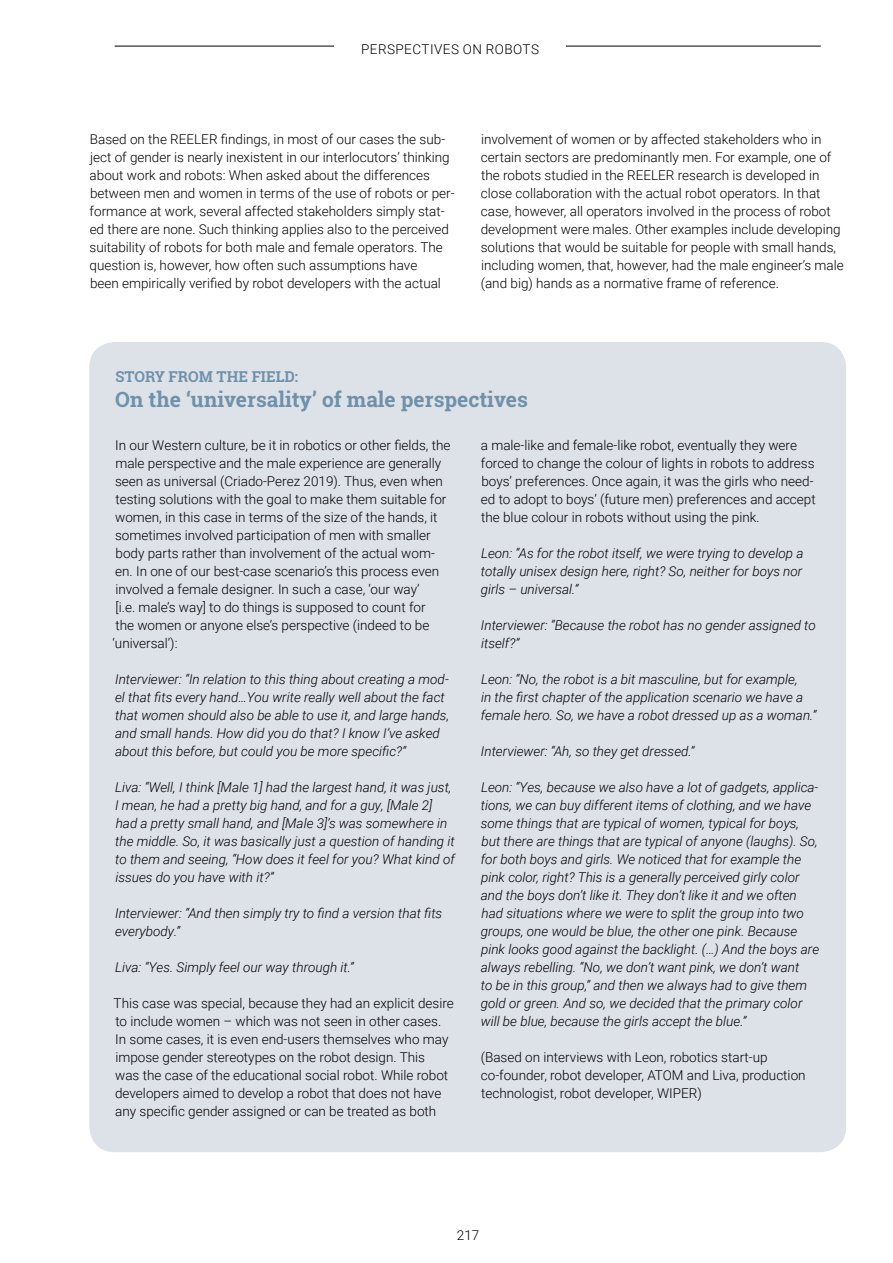
<style>
.page{position:relative;width:893px;height:1263px;background:#fff}
.page>*{position:absolute;margin:0;border:0;box-sizing:border-box;transform-origin:0 0}
.t1{font:700 21px "Roboto Slab";color:#6f91aa}
.t2{font:700 15px "Roboto Slab";color:#6f91aa}
.t3{font:300 13.5px/18px "Roboto";color:#000}
.t4{font:italic 300 13.5px/18px "Roboto";color:#000}
.t5{font:300 13.5px "Roboto";letter-spacing:.035em;color:#000}
</style>
<div class="page">
<hr style="left:115px;top:46px;width:706px;height:1px;background:#000">
<div style="left:335px;top:38px;width:231px;height:22px;background:#fff"></div>
<div style="left:89px;top:342px;width:757px;height:810px;background:#dde2e9;border-radius:26px"></div>
<p class="t5" style="left:361px;top:40px;width:179px">PERSPECTIVES ON ROBOTS</p>
<p class="t3" style="left:90px;top:130px;width:367px">Based on the REELER findings, in most of our cases the sub&shy;ject of gender is nearly inexistent in our interlocutors’ thinking about work and robots: When asked about the differences between men and women in terms of the use of robots or per&shy;formance at work, several affected stakeholders simply stat&shy;ed there are none. Such thinking applies also to the perceived suitability of robots for both male and female operators. The question is, however, how often such assumptions have<br>been empirically verified by robot developers with the actual</p>
<p class="t3" style="left:481px;top:130px;width:364px">involvement of women or by affected stakeholders who in certain sectors are predominantly men. For example, one of the robots studied in the REELER research is developed in close collaboration with the actual robot operators. In that case, however, all operators involved in the process of robot development were males. Other examples include developing solutions that would be suitable for people with small hands, including women, that, however, had the male engineer’s male (and big) hands as a normative frame of reference.</p>
<p class="t2" style="left:115px;top:366px;width:184px">STORY FROM THE FIELD:</p>
<h1 class="t1" style="left:115px;top:385px;width:414px">On the ‘universality’ of male perspectives</h1>
<p class="t3" style="left:113px;top:436px;width:339px">In our Western culture, be it in robotics or other fields, the male perspective and the male experience are generally seen as universal (Criado-Perez 2019). Thus, even when testing solutions with the goal to make them suitable for women, in this case in terms of the size of the hands, it sometimes involved participation of men with smaller body parts rather than involvement of the actual wom&shy;en. In one of our best-case scenario’s this process even involved a female designer. In such a case, ‘our way’<br>[i.e. male’s way] to do things is supposed to count for<br>the women or anyone else’s perspective (indeed to be ‘universal’):</p>
<p class="t4" style="left:115px;top:670px;width:336px">Interviewer: “In relation to this thing about creating a mod&shy;el that fits every hand…You write really well about the fact that women should also be able to use it, and large hands, and small hands. How did you do that? I know I’ve asked about this before, but could you be more specific?”</p>
<p class="t4" style="left:115px;top:778px;width:341px">Liva: “Well, I think [Male 1] had the largest hand, it was just, I mean, he had a pretty big hand, and for a guy, [Male 2] had a pretty small hand, and [Male 3]’s was somewhere in the middle. So, it was basically just a question of handing it to them and seeing, “How does it feel for you? What kind of issues do you have with it?”</p>
<p class="t4" style="left:115px;top:904px;width:329px">Interviewer: “And then simply try to find a version that fits everybody.”</p>
<p class="t4" style="left:115px;top:958px;width:240px">Liva: “Yes. Simply feel our way through it.”</p>
<p class="t3" style="left:114px;top:994px;width:342px">This case was special, because they had an explicit desire to include women – which was not seen in other cases.<br>In some cases, it is even end-users themselves who may impose gender stereotypes on the robot design. This<br>was the case of the educational social robot. While robot developers aimed to develop a robot that does not have any specific gender assigned or can be treated as both</p>
<p class="t3" style="left:481px;top:436px;width:336px">a male-like and female-like robot, eventually they were forced to change the colour of lights in robots to address boys’ preferences. Once again, it was the girls who need&shy;ed to adopt to boys’ (future men) preferences and accept the blue colour in robots without using the pink.</p>
<p class="t4" style="left:481px;top:544px;width:324px;text-align:justify">Leon: “As for the robot itself, we were trying to develop a totally unisex design here, right? So, neither for boys nor girls – universal.”</p>
<p class="t4" style="left:481px;top:616px;width:336px">Interviewer: “Because the robot has no gender assigned to itself?”</p>
<p class="t4" style="left:481px;top:670px;width:337px">Leon: “No, the robot is a bit masculine, but for example,<br>in the first chapter of the application scenario we have a female hero. So, we have a robot dressed up as a woman.”</p>
<p class="t4" style="left:481px;top:742px;width:215px">Interviewer: “Ah, so they get dressed.”</p>
<p class="t4" style="left:481px;top:778px;width:340px">Leon: “Yes, because we also have a lot of gadgets, applica&shy;tions, we can buy different items of clothing, and we have some things that are typical of women, typical for boys, but there are things that are typical of anyone (laughs). So, for both boys and girls. We noticed that for example the pink color, right? This is a generally perceived girly color and the boys don’t like it. They don’t like it and we often had situations where we were to split the group into two groups, one would be blue, the other one pink. Because pink looks good against the backlight. (…) And the boys are always rebelling. “No, we don’t want pink, we don’t want<br>to be in this group,” and then we always had to give them gold or green. And so, we decided that the primary color will be blue, because the girls accept the blue.”</p>
<p class="t3" style="left:481px;top:1048px;width:326px">(Based on interviews with Leon, robotics start-up co-founder, robot developer, ATOM and Liva, production technologist, robot developer, WIPER)</p>
<p class="t3" style="left:457px;top:1226px;width:24px">217</p>
</div>
